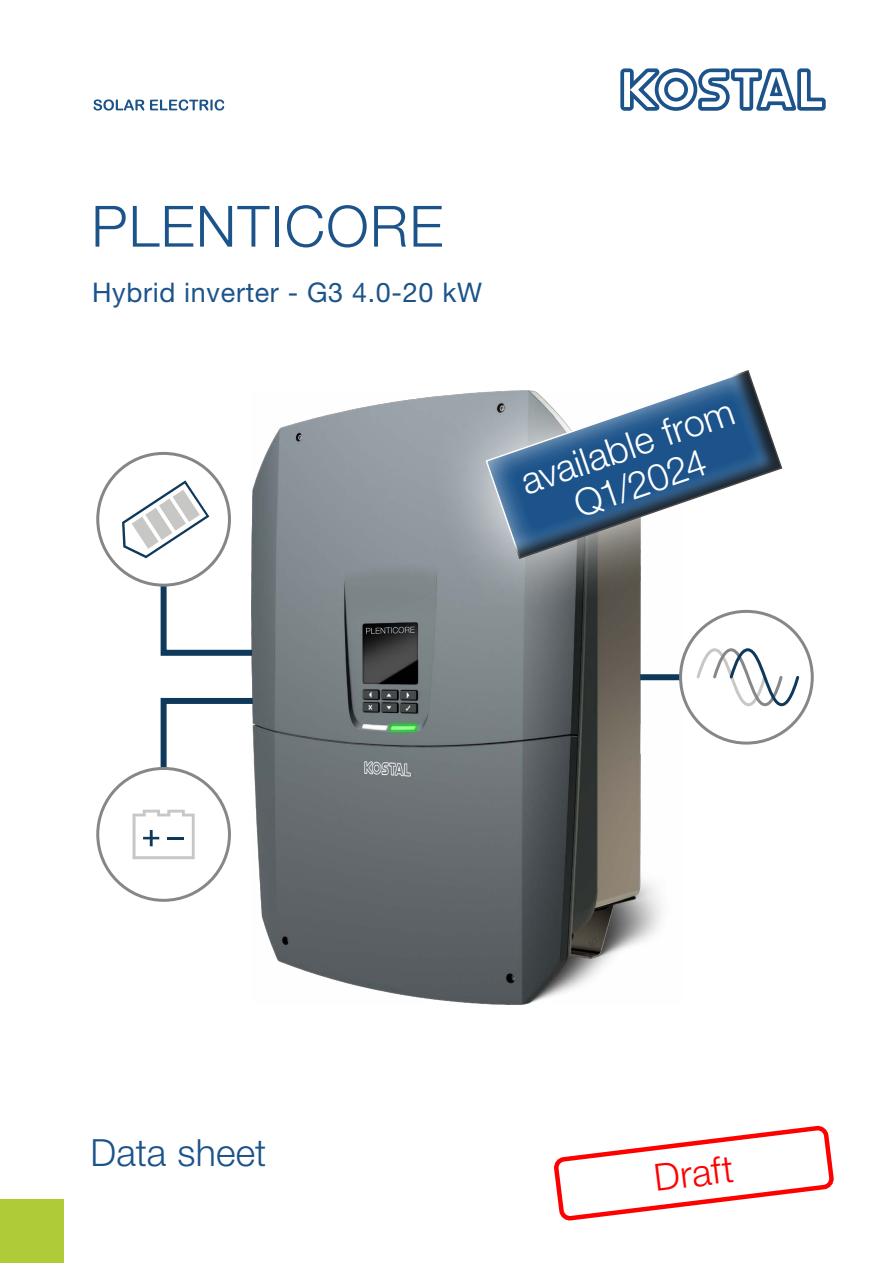
<style>
.page{position:relative;width:893px;height:1263px;background:#fff}
.page>*{position:absolute;margin:0;border:0;box-sizing:border-box;transform-origin:0 0}
.t1{font:300 57px "Helvetica Neue LTW1 G";letter-spacing:.025em;color:#1c538a}
.t2{font:300 37.5px/39px "Helvetica Neue LTW1 G";color:#fff;text-align:center}
.t3{font:300 37.5px "Helvetica Neue LTW1 G";letter-spacing:.005em;color:#1c538a}
.t4{font:300 37.5px "Helvetica Neue LTW1 G";color:#f00}
.t5{font:27px "Helvetica Neue LTW1 G";letter-spacing:.025em;color:#1c538a}
</style>
<div class="page">
<svg style="left:620px;top:68px;width:206px;height:43px"></svg>
<svg style="left:94px;top:99px;width:50px;height:12px"></svg>
<svg style="left:150px;top:99px;width:74px;height:12px"></svg>
<div style="left:0;top:1199px;width:64px;height:64px;background:#afcb37"></div>
<div style="left:679px;top:610px;width:135px;height:135px;background:#fff;border:3px solid #878787;border-radius:50%"></div>
<svg style="left:696px;top:648px;width:104px;height:59px"></svg>
<div style="left:96px;top:767px;width:135px;height:135px;background:#fff;border:3px solid #878787;border-radius:50%"></div>
<svg style="left:133px;top:697px;width:119px;height:162px"></svg>
<div style="left:96px;top:452px;width:135px;height:135px;background:#fff;border:3px solid #868686;border-radius:50%"></div>
<svg style="left:122px;top:480px;width:130px;height:179px"></svg>
<img style="left:252px;top:401px;width:432px;height:603px">
<svg style="left:400px;top:393px;width:405px;height:251px"></svg>
<svg style="left:470px;top:370px;width:335px;height:195px"></svg>
<svg style="left:556px;top:1126px;width:278px;height:94px"></svg>
<h1 class="t1" style="left:91px;top:191px;width:353px">PLENTICORE</h1>
<p class="t5" style="left:92px;top:276px;width:391px">Hybrid inverter - G3 4.0-20 kW</p>
<h2 class="t2" style="left:516px;top:464px;width:224px;rotate:-19deg">available from<br>Q1/2024</h2>
<h2 class="t3" style="left:91px;top:1130px;width:177px">Data sheet</h2>
<h2 class="t4" style="left:651px;top:1155px;width:81px;rotate:-7deg">Draft</h2>
</div>
